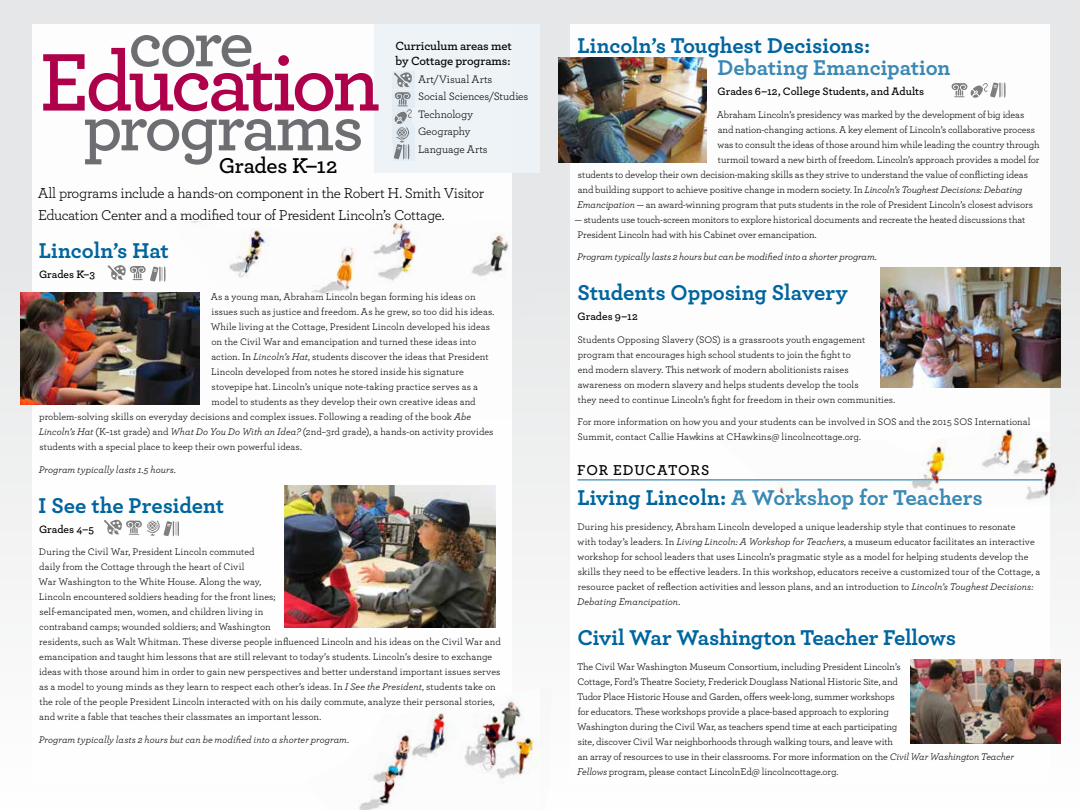
<style>
.page{position:relative;width:1080px;height:810px;background:#fff}
.page>*{position:absolute;margin:0;border:0;box-sizing:border-box;transform-origin:0 0}
.t1{font:600 85.62px "Archer";letter-spacing:-.055em;color:#af004b}
.t2{font:600 71.38px "Archer";letter-spacing:-.045em;color:#6d6e71}
.t3{font:700 22.5px "Archer";letter-spacing:-.005em;color:#00659e}
.t4{font:700 22.5px "Archer";letter-spacing:-.005em;color:#3a89b4}
.t5{font:600 22.5px "Archer";letter-spacing:-.01em;color:#000}
.t6{font:15px/22.5px "Archer";letter-spacing:-.03em;color:#000}
.t7{font:600 15px "Archer";letter-spacing:.05em;color:#000}
.t8{font:600 12.5px/15px "Archer";letter-spacing:-.01em;color:#000}
.t9{font:11.25px/17.5px "Archer";letter-spacing:-.005em;color:#000}
.t10{font:600 11.25px "Archer";color:#000}
.t11{font:10px/15px "Archer";color:#000}
.t12{font:italic 10px "Archer";color:#000}
.s1{font-style:italic}
.s2{color:#00659e}
</style>
<div class="page">
<div style="left:0;top:0;width:540px;height:810px;background:linear-gradient(to bottom,#e1e2e3,#fcfcfc)"></div>
<div style="left:32px;top:24px;width:480px;height:762px;background:#fff"></div>
<img style="left:190px;top:214px;width:350px;height:107px">
<img style="left:307px;top:686px;width:233px;height:124px">
<div style="left:540px;top:0;width:540px;height:810px;background:linear-gradient(to right,#f2f2f3,#f2f2f3)"></div>
<div style="left:570px;top:24px;width:480px;height:762px;background:#fff"></div>
<div style="left:374px;top:24px;width:166px;height:149px;background:#edf3f7"></div>
<svg style="left:108px;top:265px;width:58px;height:17px"></svg>
<svg style="left:104px;top:520px;width:75px;height:16px"></svg>
<svg style="left:951px;top:82px;width:55px;height:16px"></svg>
<img style="left:880px;top:268px;width:180px;height:120px">
<hr style="left:578px;top:479px;width:464px;height:1px;background:#3a89b4">
<img style="left:911px;top:660px;width:150px;height:83px">
<img style="left:20px;top:292px;width:180px;height:113px">
<img style="left:559px;top:58px;width:147px;height:104px">
<img style="left:285px;top:485px;width:211px;height:143px">
<svg style="left:394px;top:72px;width:18px;height:87px"></svg>
<img style="left:716px;top:426px;width:364px;height:80px">
<h2 class="t2" style="left:128px;top:-11px;width:127px">core</h2>
<p class="t8" style="left:395px;top:38px;width:118px">Curriculum areas met by Cottage programs:</p>
<p class="t9" style="left:418px;top:70px;width:112px">Art/Visual Arts<br>Social Sciences/Studies<br>Technology<br>Geography<br>Language Arts</p>
<h1 class="t1" style="left:40px;top:18px;width:342px">Education</h1>
<h2 class="t2" style="left:83px;top:73px;width:283px">programs</h2>
<h3 class="t5" style="left:219px;top:149px;width:120px">Grades K–12</h3>
<h3 class="t6" style="left:38px;top:181px;width:448px">All programs include a hands-on component in the Robert H. Smith Visitor<br>Education Center and a modified tour of President Lincoln’s Cottage.</h3>
<h3 class="t3" style="left:39px;top:232px;width:131px">Lincoln’s Hat</h3>
<p class="t10" style="left:39px;top:265px;width:58px">Grades K–3</p>
<p class="t11" style="left:211px;top:289px;width:266px">As a young man, Abraham Lincoln began forming his ideas on</p>
<p class="t11" style="left:212px;top:304px;width:284px">issues such as justice and freedom. As he grew, so too did his ideas.</p>
<p class="t11" style="left:211px;top:319px;width:281px">While living at the Cottage, President Lincoln developed his ideas</p>
<p class="t11" style="left:212px;top:334px;width:266px">on the Civil War and emancipation and turned these ideas into</p>
<p class="t11" style="left:212px;top:349px;width:279px">action. In <span class="s1">Lincoln’s Hat</span>, students discover the ideas that President</p>
<p class="t11" style="left:211px;top:364px;width:254px">Lincoln developed from notes he stored inside his signature</p>
<p class="t11" style="left:212px;top:379px;width:268px">stovepipe hat. Lincoln’s unique note-taking practice serves as a</p>
<p class="t11" style="left:212px;top:394px;width:266px">model to students as they develop their own creative ideas and</p>
<p class="t11" style="left:39px;top:409px;width:433px">problem-solving skills on everyday decisions and complex issues. Following a reading of the book <span class="s1">Abe</span></p>
<p class="t11" style="left:39px;top:424px;width:456px"><span class="s1">Lincoln’s Hat</span> (K–1st grade) and <span class="s1">What Do You Do With an Idea?</span> (2nd–3rd grade), a hands-on activity provides</p>
<p class="t11" style="left:39px;top:439px;width:264px">students with a special place to keep their own powerful ideas.</p>
<p class="t12" style="left:39px;top:462px;width:139px">Program typically lasts 1.5 hours.</p>
<h3 class="t3" style="left:39px;top:487px;width:187px">I See the President</h3>
<p class="t10" style="left:39px;top:520px;width:57px">Grades 4–5</p>
<p class="t11" style="left:39px;top:544px;width:464px">During the Civil War, President Lincoln commuted<br>daily from the Cottage through the heart of Civil<br>War Washington to the White House. Along the way,<br>Lincoln encountered soldiers heading for the front lines;<br>self-emancipated men, women, and children living in<br>contraband camps; wounded soldiers; and Washington<br>residents, such as Walt Whitman. These diverse people influenced Lincoln and his ideas on the Civil War and emancipation and taught him lessons that are still relevant to today’s students. Lincoln’s desire to exchange ideas with those around him in order to gain new perspectives and better understand important issues serves as a model to young minds as they learn to respect each other’s ideas. In <span class="s1">I See the President</span>, students take on the role of the people President Lincoln interacted with on his daily commute, analyze their personal stories, and write a fable that teaches their classmates an important lesson.</p>
<p class="t12" style="left:39px;top:732px;width:312px">Program typically lasts 2 hours but can be modified into a shorter program.</p>
<h3 class="t3" style="left:577px;top:28px;width:294px">Lincoln’s Toughest Decisions:</h3>
<h3 class="t4" style="left:717px;top:50px;width:235px">Debating Emancipation</h3>
<p class="t10" style="left:718px;top:83px;width:208px">Grades 6–12, College Students, and Adults</p>
<p class="t11" style="left:717px;top:107px;width:309px">Abraham Lincoln’s presidency was marked by the development of big ideas</p>
<p class="t11" style="left:718px;top:122px;width:319px">and nation-changing actions. A key element of Lincoln’s collaborative process</p>
<p class="t11" style="left:718px;top:137px;width:324px">was to consult the ideas of those around him while leading the country through</p>
<p class="t11" style="left:718px;top:152px;width:323px">turmoil toward a new birth of freedom. Lincoln’s approach provides a model for</p>
<p class="t11" style="left:578px;top:167px;width:452px">students to develop their own decision-making skills as they strive to understand the value of conflicting ideas</p>
<p class="t11" style="left:578px;top:182px;width:446px">and building support to achieve positive change in modern society. In <span class="s1">Lincoln’s Toughest Decisions: Debating</span></p>
<p class="t11" style="left:577px;top:197px;width:457px"><span class="s1">Emancipation</span> — an award-winning program that puts students in the role of President Lincoln’s closest advisors</p>
<p class="t11" style="left:575px;top:212px;width:452px">— students use touch-screen monitors to explore historical documents and recreate the heated discussions that<br>President Lincoln had with his Cabinet over emancipation.</p>
<p class="t12" style="left:577px;top:250px;width:301px">Program typically lasts 2 hours but can be modified into a shorter program.</p>
<h3 class="t3" style="left:578px;top:275px;width:272px">Students Opposing Slavery</h3>
<p class="t10" style="left:578px;top:308px;width:62px">Grades 9–12</p>
<p class="t11" style="left:577px;top:332px;width:319px">Students Opposing Slavery (SOS) is a grassroots youth engagement program that encourages high school students to join the fight to<br>end modern slavery. This network of modern abolitionists raises<br>awareness on modern slavery and helps students develop the tools<br>they need to continue Lincoln’s fight for freedom in their own communities.</p>
<p class="t11" style="left:577px;top:414px;width:455px">For more information on how you and your students can be involved in SOS and the 2015 SOS International<br>Summit, contact Callie Hawkins at CHawkins@ lincolncottage.org.</p>
<h3 class="t7" style="left:577px;top:459px;width:134px">FOR EDUCATORS</h3>
<h3 class="t4" style="left:577px;top:480px;width:407px"><span class="s2">Living Lincoln:</span> A Workshop for Teachers</h3>
<p class="t11" style="left:577px;top:519px;width:465px">During his presidency, Abraham Lincoln developed a unique leadership style that continues to resonate<br>with today’s leaders. In <span class="s1">Living Lincoln: A Workshop for Teachers</span>, a museum educator facilitates an interactive workshop for school leaders that uses Lincoln’s pragmatic style as a model for helping students develop the skills they need to be effective leaders. In this workshop, educators receive a customized tour of the Cottage, a resource packet of reflection activities and lesson plans, and an introduction to <span class="s1">Lincoln’s Toughest Decisions:<br>Debating Emancipation</span>.</p>
<h3 class="t3" style="left:577px;top:620px;width:380px">Civil War Washington Teacher Fellows</h3>
<p class="t11" style="left:577px;top:659px;width:439px">The Civil War Washington Museum Consortium, including President Lincoln’s<br>Cottage, Ford’s Theatre Society, Frederick Douglass National Historic Site, and<br>Tudor Place Historic House and Garden, offers week-long, summer workshops<br>for educators. These workshops provide a place-based approach to exploring<br>Washington during the Civil War, as teachers spend time at each participating<br>site, discover Civil War neighborhoods through walking tours, and leave with<br>an array of resources to use in their classrooms. For more information on the <span class="s1">Civil War Washington Teacher Fellows</span> program, please contact LincolnEd@ lincolncottage.org.</p>
</div>
